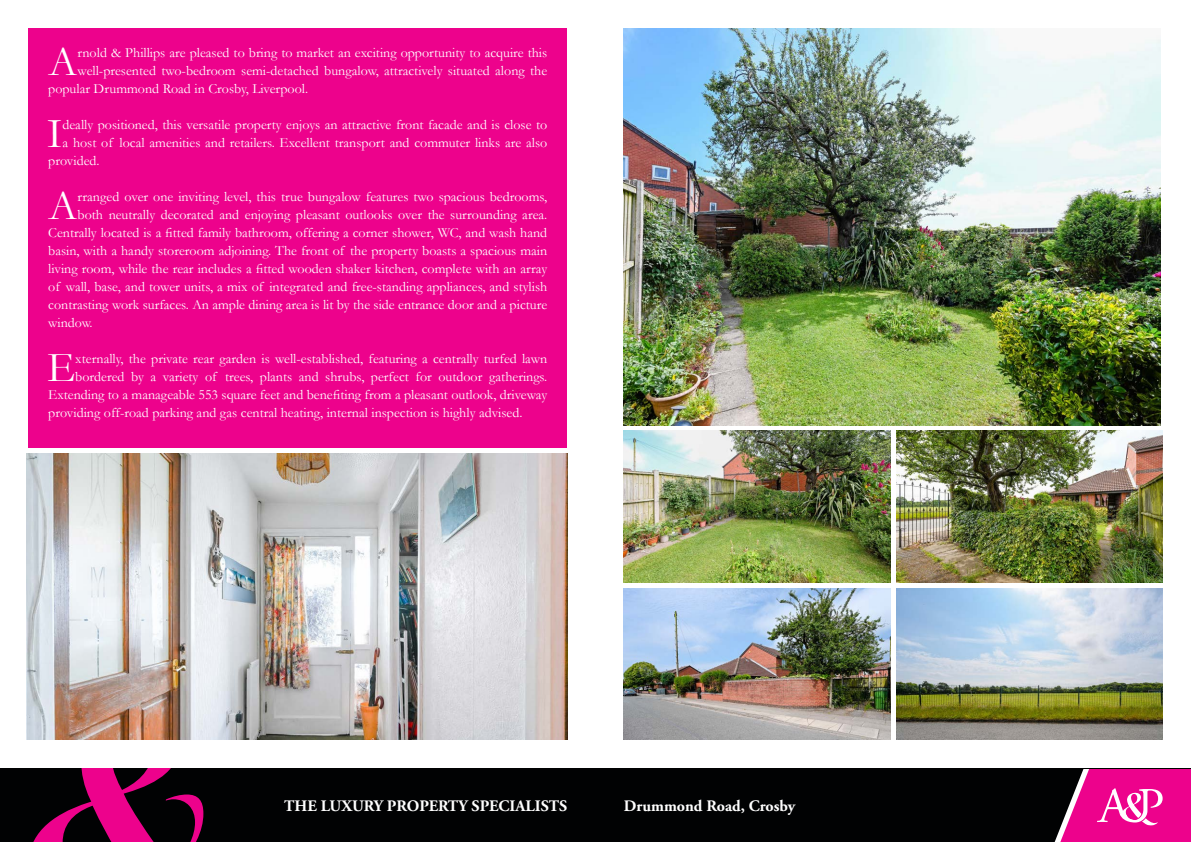
<style>
.page{position:relative;width:1191px;height:842px;background:#fff}
.page>*{position:absolute;margin:0;border:0;box-sizing:border-box;transform-origin:0 0}
.t1{font:42.9px "Garamond";color:#fff}
.t2{font:700 16px "Adobe Garamond Pro";color:#fff}
.t3{font:14px "Garamond";color:#fff}
</style>
<div class="page">
<div style="left:0;top:769px;width:1191px;height:73px;background:#010203"></div>
<svg style="left:33px;top:769px;width:171px;height:73px"></svg>
<svg style="left:1054px;top:769px;width:137px;height:73px"></svg>
<img style="left:27px;top:454px;width:540px;height:286px">
<div style="left:28px;top:28px;width:539px;height:420px;background:#ed028c"></div>
<img style="left:624px;top:28px;width:537px;height:397px">
<img style="left:896px;top:588px;width:266px;height:152px">
<img style="left:624px;top:588px;width:266px;height:152px">
<img style="left:896px;top:431px;width:266px;height:152px">
<img style="left:624px;top:431px;width:266px;height:152px">
<p class="t1" style="left:49px;top:33px;width:31px">A</p>
<p class="t3" style="left:78px;top:44px;width:471px">rnold &amp; Phillips are pleased to bring to market an exciting opportunity to acquire this</p>
<p class="t3" style="left:78px;top:62px;width:471px">well-presented two-bedroom semi-detached bungalow, attractively situated along the</p>
<p class="t3" style="left:48px;top:80px;width:261px">popular Drummond Road in Crosby, Liverpool.</p>
<p class="t1" style="left:47px;top:105px;width:17px">I</p>
<p class="t3" style="left:62px;top:116px;width:486px">deally positioned, this versatile property enjoys an attractive front facade and is close to</p>
<p class="t3" style="left:62px;top:134px;width:486px">a host of local amenities and retailers. Excellent transport and commuter links are also</p>
<p class="t3" style="left:48px;top:152px;width:53px">provided.</p>
<p class="t1" style="left:49px;top:177px;width:31px">A</p>
<p class="t3" style="left:78px;top:188px;width:471px">rranged over one inviting level, this true bungalow features two spacious bedrooms,</p>
<p class="t3" style="left:78px;top:206px;width:471px">both neutrally decorated and enjoying pleasant outlooks over the surrounding area.</p>
<p class="t3" style="left:48px;top:224px;width:500px">Centrally located is a fitted family bathroom, offering a corner shower, WC, and wash hand</p>
<p class="t3" style="left:48px;top:242px;width:500px">basin, with a handy storeroom adjoining. The front of the property boasts a spacious main</p>
<p class="t3" style="left:48px;top:260px;width:500px">living room, while the rear includes a fitted wooden shaker kitchen, complete with an array</p>
<p class="t3" style="left:48px;top:278px;width:500px">of wall, base, and tower units, a mix of integrated and free-standing appliances, and stylish</p>
<p class="t3" style="left:48px;top:296px;width:500px">contrasting work surfaces. An ample dining area is lit by the side entrance door and a picture</p>
<p class="t3" style="left:48px;top:314px;width:46px">window.</p>
<p class="t1" style="left:47px;top:339px;width:30px">E</p>
<p class="t3" style="left:75px;top:350px;width:473px">xternally, the private rear garden is well-established, featuring a centrally turfed lawn</p>
<p class="t3" style="left:75px;top:368px;width:473px">bordered by a variety of trees, plants and shrubs, perfect for outdoor gatherings.</p>
<p class="t3" style="left:48px;top:386px;width:500px">Extending to a manageable 553 square feet and benefiting from a pleasant outlook, driveway</p>
<p class="t3" style="left:48px;top:404px;width:476px">providing off-road parking and gas central heating, internal inspection is highly advised.</p>
<p class="t2" style="left:284px;top:797px;width:284px">THE LUXURY PROPERTY SPECIALISTS</p>
<p class="t2" style="left:624px;top:797px;width:173px">Drummond Road, Crosby</p>
</div>
